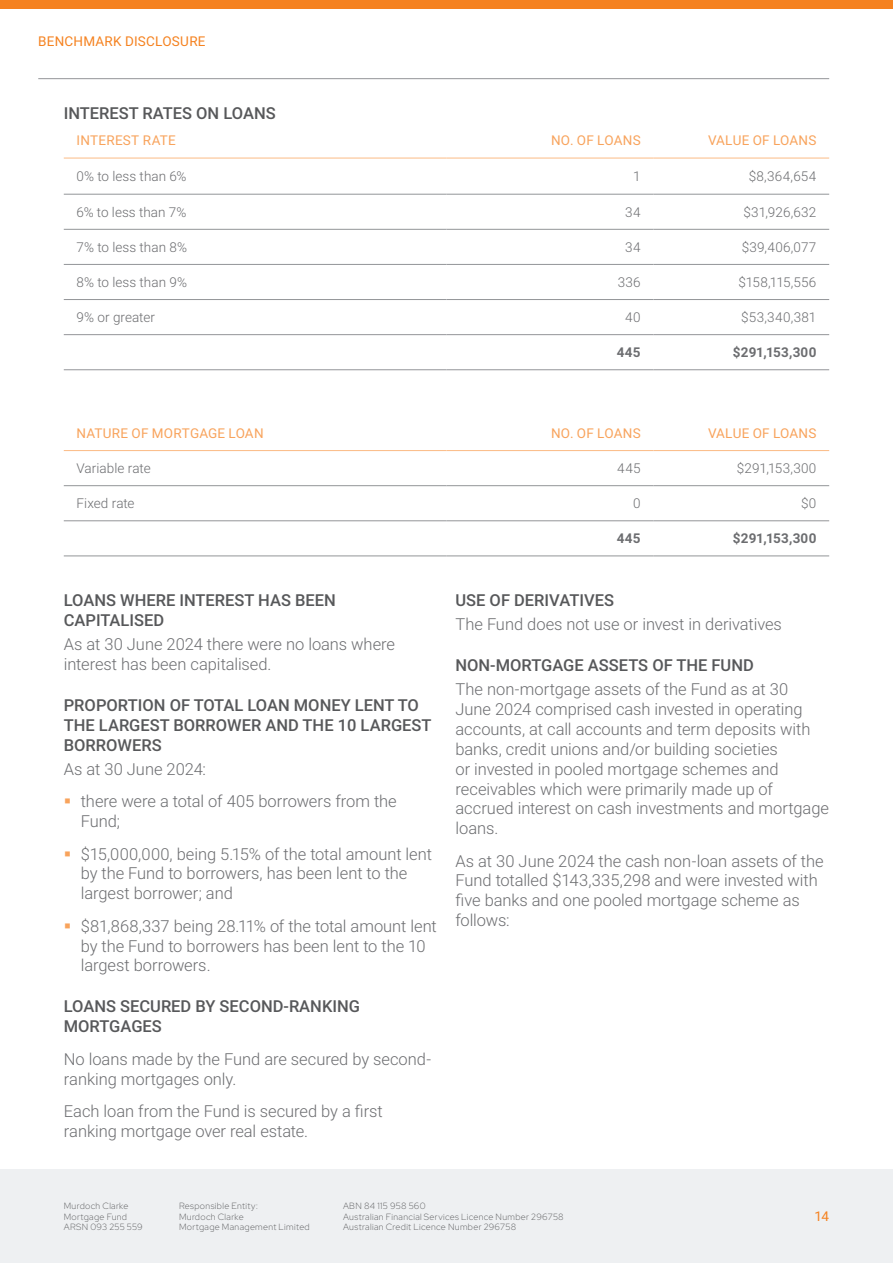
<style>
.page{position:relative;width:893px;height:1263px;background:#fff}
.page>*{position:absolute;margin:0;border:0;box-sizing:border-box;transform-origin:0 0}
.Body{font:300 16.5px/19.8px "Roboto";letter-spacing:-.005em;color:#6c6d70}
.Lists{font:500 16.5px/19.8px "Roboto";color:#57585a}
.Table_Body{font:300 13.5px "Roboto";letter-spacing:.005em;color:#6c6d70}
.Table_Heading_Clean{font:13.5px "Roboto";letter-spacing:.015em;color:#f8a35c}
.Table_Heading_2{font:700 13.5px "Roboto";letter-spacing:.015em;color:#6c6d70}
.Body-2{font:13.5px "Roboto";letter-spacing:.015em;color:#f58220}
.Table_Body-2{font:300 13.5px "Roboto";letter-spacing:-.025em;color:#6c6d70}
.t1{font:300 9px/10.8px "Red Hat Display";letter-spacing:.04em;color:#57585a}
</style>
<div class="page">
<hr style="left:38px;top:78px;width:791px;height:1px;background:#939598">
<div style="left:0;top:0;width:893px;height:9px;background:#f58220"></div>
<div style="left:0;top:1169px;width:893px;height:94px;background:#eef0f2"></div>
<hr style="left:64px;top:264px;width:382px;height:1px;background:#939598">
<hr style="left:446px;top:264px;width:207px;height:1px;background:#939598">
<hr style="left:653px;top:264px;width:176px;height:1px;background:#939598">
<hr style="left:64px;top:299px;width:382px;height:1px;background:#939598">
<hr style="left:446px;top:299px;width:207px;height:1px;background:#939598">
<hr style="left:653px;top:299px;width:176px;height:1px;background:#939598">
<hr style="left:64px;top:334px;width:382px;height:1px;background:#939598">
<hr style="left:446px;top:334px;width:207px;height:1px;background:#939598">
<hr style="left:653px;top:334px;width:176px;height:1px;background:#939598">
<hr style="left:64px;top:369px;width:382px;height:1px;background:#939598">
<hr style="left:446px;top:369px;width:207px;height:1px;background:#939598">
<hr style="left:653px;top:369px;width:176px;height:1px;background:#939598">
<hr style="left:64px;top:194px;width:382px;height:1px;background:#939598">
<hr style="left:446px;top:194px;width:207px;height:1px;background:#939598">
<hr style="left:653px;top:194px;width:176px;height:1px;background:#939598">
<hr style="left:64px;top:229px;width:382px;height:1px;background:#939598">
<hr style="left:446px;top:229px;width:207px;height:1px;background:#939598">
<hr style="left:653px;top:229px;width:176px;height:1px;background:#939598">
<hr style="left:64px;top:158px;width:382px;height:1px;background:#fbbb85">
<hr style="left:446px;top:158px;width:207px;height:1px;background:#fbbb85">
<hr style="left:653px;top:158px;width:176px;height:1px;background:#fbbb85">
<hr style="left:64px;top:520px;width:382px;height:1px;background:#939598">
<hr style="left:446px;top:520px;width:207px;height:1px;background:#939598">
<hr style="left:653px;top:520px;width:176px;height:1px;background:#939598">
<hr style="left:64px;top:555px;width:382px;height:1px;background:#939598">
<hr style="left:446px;top:555px;width:207px;height:1px;background:#939598">
<hr style="left:653px;top:555px;width:176px;height:1px;background:#939598">
<hr style="left:64px;top:485px;width:382px;height:1px;background:#939598">
<hr style="left:446px;top:485px;width:207px;height:1px;background:#939598">
<hr style="left:653px;top:485px;width:176px;height:1px;background:#939598">
<hr style="left:64px;top:450px;width:382px;height:1px;background:#fbbb85">
<hr style="left:446px;top:450px;width:207px;height:1px;background:#fbbb85">
<hr style="left:653px;top:450px;width:176px;height:1px;background:#fbbb85">
<p class="Body-2" style="left:38px;top:31px;width:169px">BENCHMARK DISCLOSURE</p>
<h5 class="Lists" style="left:64px;top:102px;width:213px">INTEREST RATES ON LOANS</h5>
<p class="Table_Heading_Clean" style="left:77px;top:131px;width:101px">INTEREST RATE</p>
<p class="Table_Heading_Clean" style="left:551px;top:131px;width:91px">NO. OF LOANS</p>
<p class="Table_Heading_Clean" style="left:708px;top:131px;width:110px">VALUE OF LOANS</p>
<p class="Table_Body" style="left:77px;top:167px;width:112px">0% to less than 6%</p>
<p class="Table_Body" style="left:633px;top:167px;width:9px">1</p>
<p class="Table_Body" style="left:749px;top:167px;width:69px">$8,364,654</p>
<p class="Table_Body" style="left:77px;top:202px;width:111px">6% to less than 7%</p>
<p class="Table_Body" style="left:625px;top:202px;width:17px">34</p>
<p class="Table_Body" style="left:743px;top:202px;width:74px">$31,926,632</p>
<p class="Table_Body" style="left:77px;top:237px;width:112px">7% to less than 8%</p>
<p class="Table_Body" style="left:625px;top:237px;width:17px">34</p>
<p class="Table_Body" style="left:742px;top:237px;width:76px">$39,406,077</p>
<p class="Table_Body" style="left:77px;top:272px;width:112px">8% to less than 9%</p>
<p class="Table_Body" style="left:618px;top:272px;width:24px">336</p>
<p class="Table_Body-2" style="left:738px;top:272px;width:80px">$158,115,556</p>
<p class="Table_Body" style="left:77px;top:308px;width:80px">9% or greater</p>
<p class="Table_Body" style="left:625px;top:308px;width:17px">40</p>
<p class="Table_Body" style="left:741px;top:308px;width:77px">$53,340,381</p>
<p class="Table_Heading_2" style="left:617px;top:343px;width:25px">445</p>
<p class="Table_Heading_2" style="left:733px;top:343px;width:85px">$291,153,300</p>
<p class="Table_Heading_Clean" style="left:77px;top:424px;width:189px">NATURE OF MORTGAGE LOAN</p>
<p class="Table_Heading_Clean" style="left:551px;top:424px;width:91px">NO. OF LOANS</p>
<p class="Table_Heading_Clean" style="left:708px;top:424px;width:110px">VALUE OF LOANS</p>
<p class="Table_Body" style="left:77px;top:459px;width:76px">Variable rate</p>
<p class="Table_Body" style="left:617px;top:459px;width:25px">445</p>
<p class="Table_Body" style="left:737px;top:459px;width:81px">$291,153,300</p>
<p class="Table_Body" style="left:77px;top:494px;width:60px">Fixed rate</p>
<p class="Table_Body" style="left:633px;top:494px;width:9px">0</p>
<p class="Table_Body" style="left:801px;top:494px;width:17px">$0</p>
<p class="Table_Heading_2" style="left:617px;top:529px;width:25px">445</p>
<p class="Table_Heading_2" style="left:733px;top:529px;width:85px">$291,153,300</p>
<h5 class="Lists" style="left:64px;top:590px;width:274px">LOANS WHERE INTEREST HAS BEEN<br>CAPITALISED</h5>
<p class="Body" style="left:64px;top:634px;width:333px">As at 30 June 2024 there were no loans where interest has been capitalised.</p>
<h5 class="Lists" style="left:64px;top:695px;width:369px">PROPORTION OF TOTAL LOAN MONEY LENT TO<br>THE LARGEST BORROWER AND THE 10 LARGEST<br>BORROWERS</h5>
<p class="Body" style="left:64px;top:758px;width:144px">As at 30 June 2024:</p>
<p class="Body" style="left:81px;top:791px;width:317px">there were a total of 405 borrowers from the<br>Fund;</p>
<p class="Body" style="left:81px;top:843px;width:353px">$15,000,000, being 5.15% of the total amount lent by the Fund to borrowers, has been lent to the largest borrower; and</p>
<p class="Body" style="left:81px;top:915px;width:358px">$81,868,337 being 28.11% of the total amount lent by the Fund to borrowers has been lent to the 10 largest borrowers.</p>
<p class="Lists" style="left:64px;top:996px;width:298px">LOANS SECURED BY SECOND-RANKING<br>MORTGAGES</p>
<p class="Body" style="left:64px;top:1048px;width:369px">No loans made by the Fund are secured by second&shy;ranking mortgages only.</p>
<p class="Body" style="left:64px;top:1101px;width:321px">Each loan from the Fund is secured by a first ranking mortgage over real estate.</p>
<h5 class="Lists" style="left:455px;top:590px;width:160px">USE OF DERIVATIVES</h5>
<p class="Body" style="left:455px;top:614px;width:328px">The Fund does not use or invest in derivatives</p>
<h5 class="Lists" style="left:455px;top:655px;width:300px">NON-MORTGAGE ASSETS OF THE FUND</h5>
<p class="Body" style="left:455px;top:679px;width:375px">The non-mortgage assets of the Fund as at 30<br>June 2024 comprised cash invested in operating accounts, at call accounts and term deposits with banks, credit unions and/or building societies<br>or invested in pooled mortgage schemes and receivables which were primarily made up of accrued interest on cash investments and mortgage loans.</p>
<p class="Body" style="left:455px;top:850px;width:370px">As at 30 June 2024 the cash non-loan assets of the Fund totalled $143,335,298 and were invested with five banks and one pooled mortgage scheme as follows:</p>
<p class="t1" style="left:64px;top:1200px;width:80px">Murdoch Clarke<br>Mortgage Fund<br>ARSN 093 255 559</p>
<p class="t1" style="left:343px;top:1200px;width:222px">ABN 84 115 958 560<br>Australian Financial Services Licence Number 296758<br>Australian Credit Licence Number 296758</p>
<p class="t1" style="left:179px;top:1200px;width:132px">Responsible Entity:<br>Murdoch Clarke<br>Mortgage Management Limited</p>
<p class="Body-2" style="left:815px;top:1207px;width:16px">14</p>
</div>
